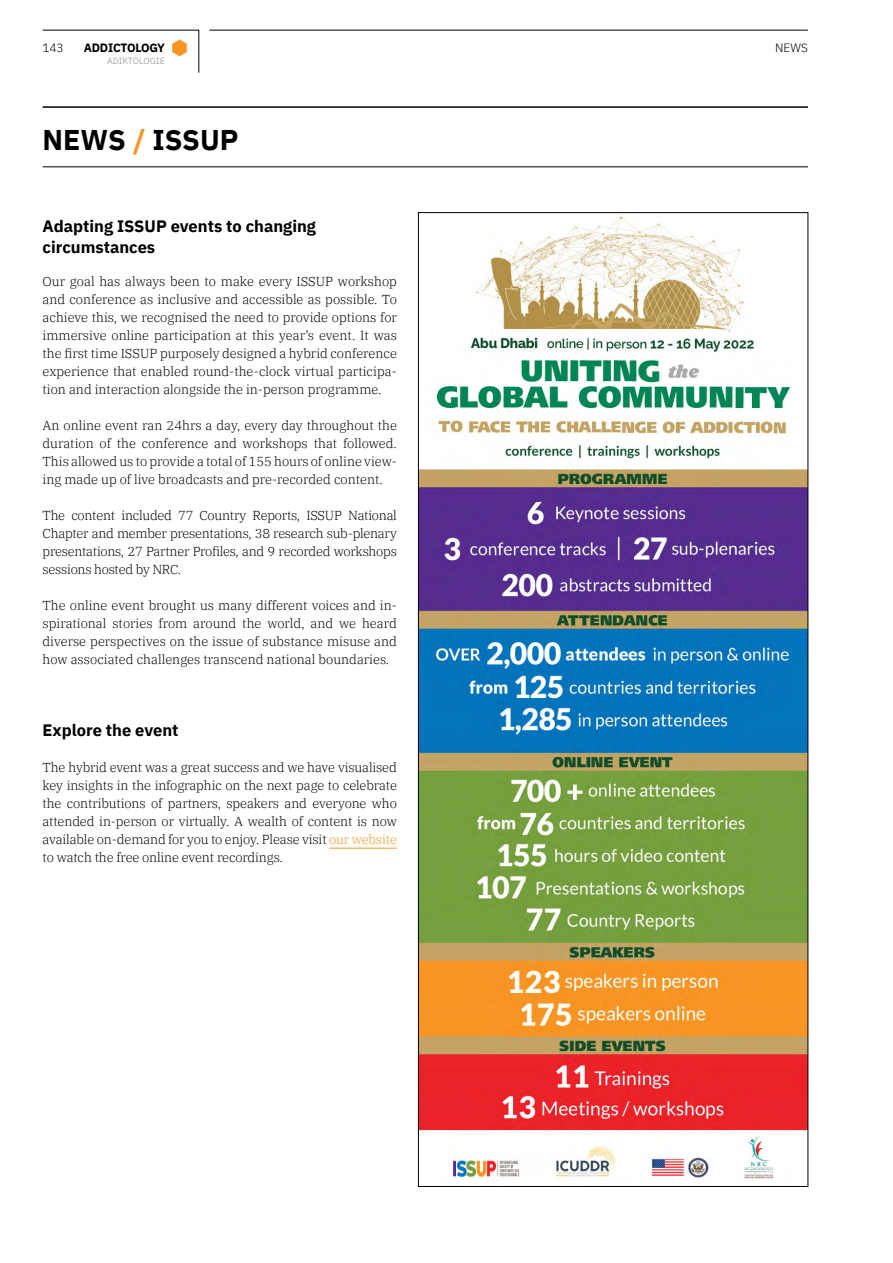
<style>
.page{position:relative;width:893px;height:1263px;background:#fff}
.page>*{position:absolute;margin:0;border:0;box-sizing:border-box;transform-origin:0 0}
.book_review{font:700 28.5px "IBM Plex Sans";color:#000}
.headline_3{font:700 16.5px/21px "IBM Plex Sans";color:#000}
.text{font:300 13.05px/18px "IBM Plex Serif";color:#000;text-align:justify}
.t1{font:700 12px "IBM Plex Sans";letter-spacing:-.02em;color:#000}
.t2{font:300 12px "IBM Plex Sans";color:#000}
.t3{font:9px "IBM Plex Sans";color:#a7a9ac}
.s1{color:#f89625}
</style>
<div class="page">
<svg style="left:172px;top:39px;width:15px;height:17px"></svg>
<hr style="left:43px;top:106px;width:765px;height:2px;background:#000">
<hr style="left:43px;top:166px;width:765px;height:1px;background:#000">
<hr style="left:329px;top:848px;width:68px;height:1px;background:#f89625">
<img style="left:420px;top:216px;width:386px;height:964px">
<hr style="left:198px;top:30px;width:1px;height:43px;background:#000">
<hr style="left:209px;top:30px;width:599px;height:1px;background:#000">
<hr style="left:43px;top:30px;width:156px;height:1px;background:#000">
<div style="left:187px;top:38px;width:12px;height:21px;background:#fff"></div>
<p class="t2" style="left:42px;top:39px;width:23px">143</p>
<p class="t1" style="left:84px;top:38px;width:83px">ADDICTOLOGY</p>
<p class="t2" style="left:775px;top:39px;width:34px">NEWS</p>
<p class="t3" style="left:107px;top:54px;width:59px">ADIKTOLOGIE</p>
<p class="book_review" style="left:43px;top:118px;width:197px">NEWS <span class="s1">/</span> ISSUP</p>
<p class="headline_3" style="left:43px;top:215px;width:275px">Adapting ISSUP events to changing circumstances</p>
<p class="text" style="left:43px;top:272px;width:356px">Our goal has always been to make every ISSUP workshop and conference as inclusive and accessible as possible. To achieve this, we recognised the need to provide options for immersive online participation at this year’s event. It was the first time ISSUP purposely designed a hybrid conference experience that enabled round-the-clock virtual participa&shy;tion and interaction alongside the in-person programme.</p>
<p class="text" style="left:43px;top:416px;width:356px">An online event ran 24hrs a day, every day throughout the duration of the conference and workshops that followed.<br>This allowed us to provide a total of 155 hours of online view&shy;ing made up of live broadcasts and pre-recorded content.</p>
<p class="text" style="left:43px;top:506px;width:356px">The content included 77 Country Reports, ISSUP National Chapter and member presentations, 38 research sub-plenary presentations, 27 Partner Profiles, and 9 recorded workshops sessions hosted by NRC.</p>
<p class="text" style="left:43px;top:596px;width:356px">The online event brought us many different voices and in&shy;spirational stories from around the world, and we heard diverse perspectives on the issue of substance misuse and how associated challenges transcend national boundaries.</p>
<p class="headline_3" style="left:43px;top:719px;width:137px">Explore the event</p>
<p class="text" style="left:43px;top:758px;width:356px">The hybrid event was a great success and we have visualised key insights in the infographic on the next page to celebrate the contributions of partners, speakers and everyone who attended in-person or virtually. A wealth of content is now available on-demand for you to enjoy. Please visit <span class="s1">our website </span>to watch the free online event recordings.</p>
</div>
